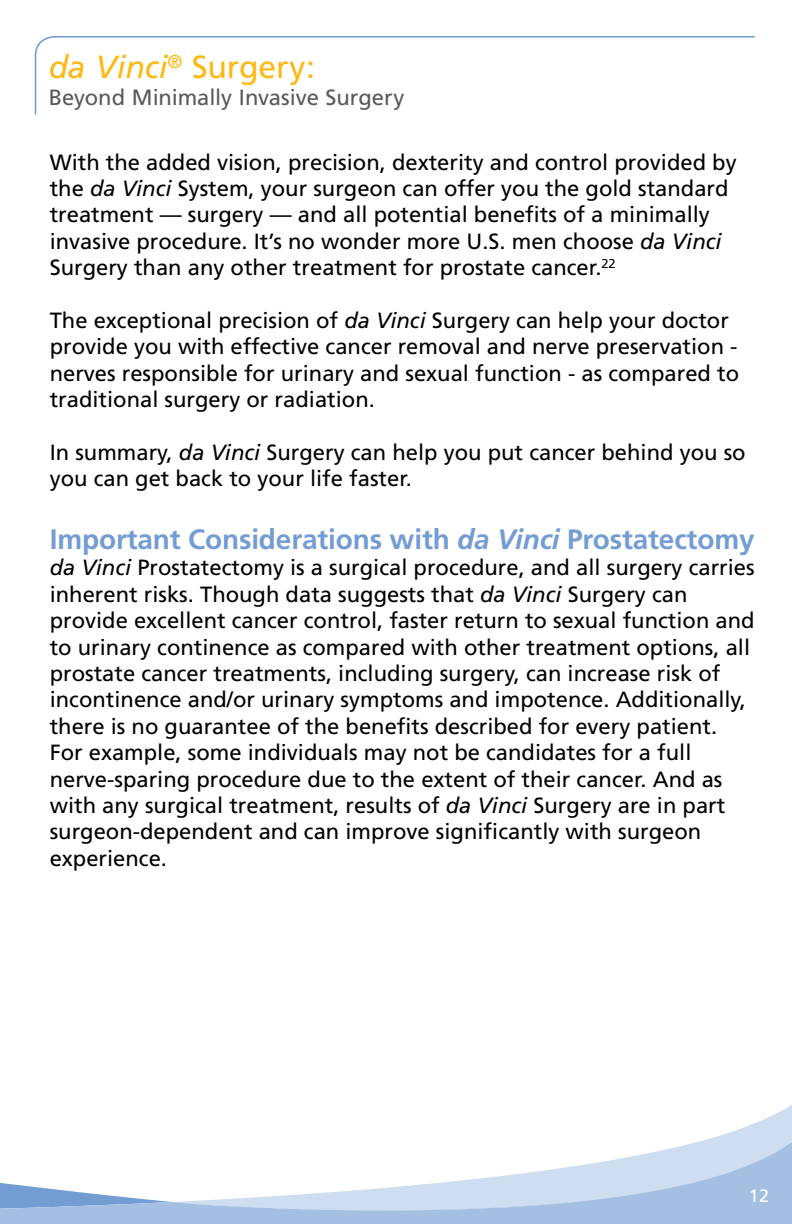
<style>
.page{position:relative;width:792px;height:1224px;background:#fff}
.page>*{position:absolute;margin:0;border:0;box-sizing:border-box;transform-origin:0 0}
.t1{font:32px "Frutiger";letter-spacing:-.005em;color:#fdb913}
.t2{font:700 28px "Frutiger";letter-spacing:-.005em;color:#739dd2}
.t3{font:22px/26.4px "Frutiger";color:#000}
.t4{font:22px "Frutiger";letter-spacing:-.005em;color:#58595b}
.t5{font:18px "Frutiger";color:#fff}
.s1{font-style:italic}
</style>
<div class="page">
<svg style="left:735px;top:1104px;width:57px;height:27px"></svg>
<svg style="left:0;top:1131px;width:792px;height:93px"></svg>
<svg style="left:34px;top:36px;width:721px;height:79px"></svg>
<h1 class="t1" style="left:49px;top:49px;width:268px"><span class="s1">da Vinci</span><sup>®</sup> Surgery:</h1>
<p class="t4" style="left:49px;top:84px;width:357px">Beyond Minimally Invasive Surgery</p>
<p class="t3" style="left:50px;top:149px;width:689px">With the added vision, precision, dexterity and control provided by the <span class="s1">da Vinci</span> System, your surgeon can offer you the gold standard treatment — surgery — and all potential benefits of a minimally invasive procedure. It’s no wonder more U.S. men choose <span class="s1">da Vinci </span>Surgery than any other treatment for prostate cancer.<sup>22</sup></p>
<p class="t3" style="left:50px;top:307px;width:691px">The exceptional precision of <span class="s1">da Vinci</span> Surgery can help your doctor provide you with effective cancer removal and nerve preservation - nerves responsible for urinary and sexual function - as compared to traditional surgery or radiation.</p>
<p class="t3" style="left:50px;top:439px;width:697px">In summary, <span class="s1">da Vinci</span> Surgery can help you put cancer behind you so you can get back to your life faster.</p>
<p class="t2" style="left:50px;top:523px;width:706px">Important Considerations with <span class="s1">da Vinci</span> Prostatectomy</p>
<p class="t3" style="left:50px;top:555px;width:707px"><span class="s1">da Vinci</span> Prostatectomy is a surgical procedure, and all surgery carries inherent risks. Though data suggests that <span class="s1">da Vinci</span> Surgery can provide excellent cancer control, faster return to sexual function and to urinary continence as compared with other treatment options, all prostate cancer treatments, including surgery, can increase risk of incontinence and/or urinary symptoms and impotence. Additionally, there is no guarantee of the benefits described for every patient.<br>For example, some individuals may not be candidates for a full nerve-sparing procedure due to the extent of their cancer. And as with any surgical treatment, results of <span class="s1">da Vinci</span> Surgery are in part surgeon-dependent and can improve significantly with surgeon experience.</p>
<p class="t5" style="left:749px;top:1185px;width:22px">12</p>
</div>
